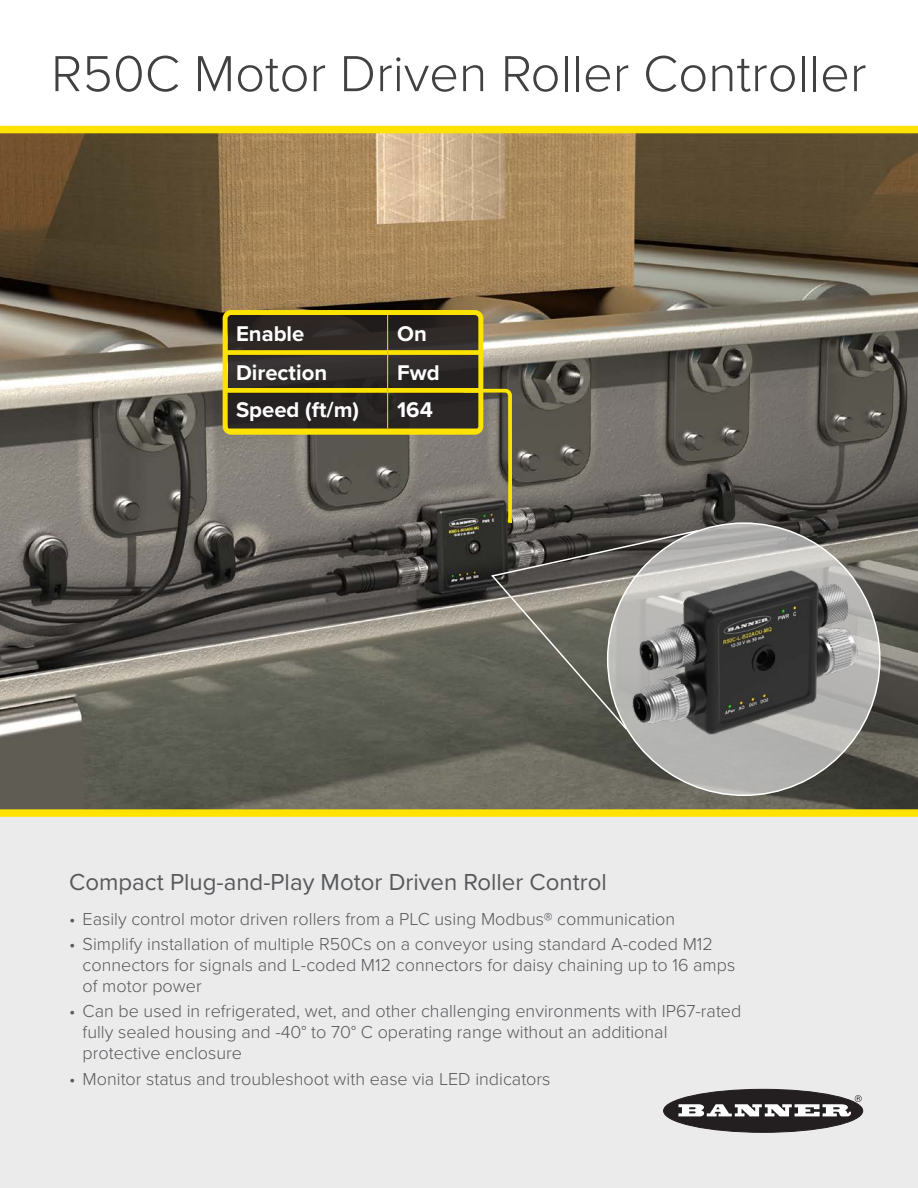
<style>
.page{position:relative;width:918px;height:1188px;background:#fff}
.page>*{position:absolute;margin:0;border:0;box-sizing:border-box;transform-origin:0 0}
.t1{font:300 52.5px "Proxima Nova";color:#414042}
.t2{font:24px "Proxima Nova";color:#58595b}
.t3{font:700 22.05px "Proxima Nova";color:#fff}
.t4{font:300 18px/21px "Proxima Nova";color:#58595b}
</style>
<div class="page">
<img style="left:0;top:133px;width:918px;height:676px">
<div style="left:0;top:813px;width:918px;height:375px;background:#ebebec"></div>
<div style="left:664px;top:1089px;width:199px;height:43px;background:#231f20;border-radius:50%"></div>
<div style="left:663px;top:1089px;width:200px;height:44px;border:1px solid #231f20;border-radius:50%"></div>
<svg style="left:678px;top:1095px;width:184px;height:21px"></svg>
<div style="left:0;top:809px;width:918px;height:8px;background:#ffe300"></div>
<div style="left:0;top:126px;width:918px;height:7px;background:#ffe300"></div>
<img style="left:612px;top:523px;width:268px;height:269px">
<svg style="left:229px;top:316px;width:248px;height:113px;background:#2d2827"></svg>
<div style="left:227px;top:350px;width:160px;height:5px;background:#ffe300"></div>
<div style="left:388px;top:350px;width:93px;height:5px;background:#ffe300"></div>
<div style="left:227px;top:388px;width:160px;height:5px;background:#ffe300"></div>
<div style="left:388px;top:388px;width:93px;height:5px;background:#ffe300"></div>
<hr style="left:387px;top:315px;width:1px;height:38px;background:#ffe300">
<hr style="left:387px;top:353px;width:1px;height:37px;background:#ffe300">
<hr style="left:387px;top:390px;width:1px;height:39px;background:#ffe300">
<div style="left:223px;top:310px;width:260px;height:125px;border:5px solid #ffe300;border-radius:6px"></div>
<svg style="left:460px;top:387px;width:239px;height:344px;background:#6f6d64"></svg>
<h1 class="t1" style="left:51px;top:35px;width:817px">R50C Motor Driven Roller Controller</h1>
<p class="t3" style="left:236px;top:317px;width:70px">Enable</p>
<p class="t3" style="left:397px;top:317px;width:31px">On</p>
<p class="t3" style="left:236px;top:356px;width:93px">Direction</p>
<p class="t3" style="left:397px;top:356px;width:44px">Fwd</p>
<p class="t3" style="left:236px;top:393px;width:125px">Speed (ft/m)</p>
<p class="t3" style="left:397px;top:393px;width:37px">164</p>
<h2 class="t2" style="left:69px;top:864px;width:539px">Compact Plug-and-Play Motor Driven Roller Control</h2>
<p class="t4" style="left:69px;top:907px;width:608px">• Easily control motor driven rollers from a PLC using Modbus® communication</p>
<p class="t4" style="left:83px;top:933px;width:654px;text-indent:-14px">• Simplify installation of multiple R50Cs on a conveyor using standard A-coded M12 connectors for signals and L-coded M12 connectors for daisy chaining up to 16 amps of motor power</p>
<p class="t4" style="left:83px;top:1000px;width:660px;text-indent:-14px">• Can be used in refrigerated, wet, and other challenging environments with IP67-rated fully sealed housing and -40° to 70° C operating range without an additional protective enclosure</p>
<p class="t4" style="left:69px;top:1067px;width:483px">• Monitor status and troubleshoot with ease via LED indicators</p>
</div>
